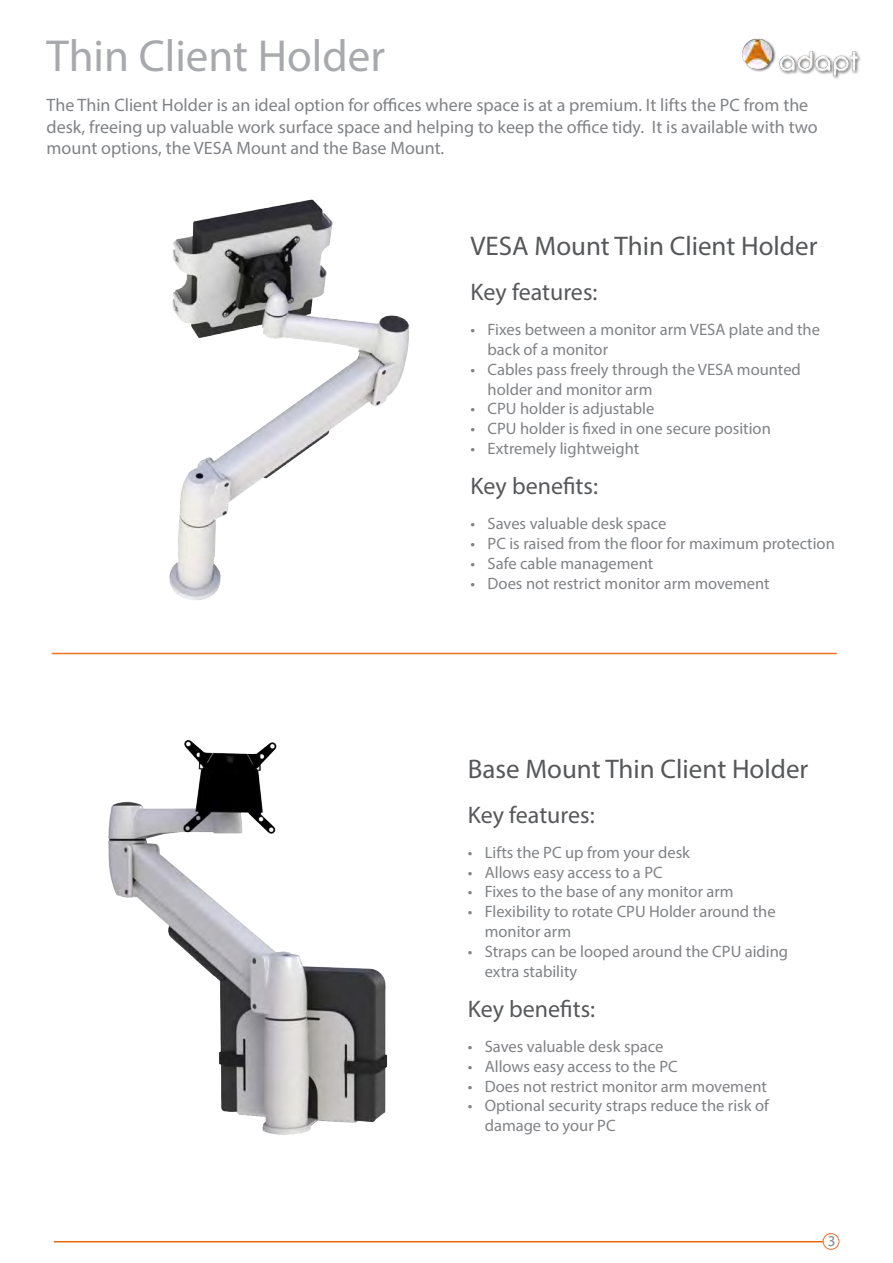
<style>
.page{position:relative;width:893px;height:1263px;background:#fff}
.page>*{position:absolute;margin:0;border:0;box-sizing:border-box;transform-origin:0 0}
.t1{font:45px "Myriad Pro";color:#a8a9ad}
.Bullet_Point__Produc{font:27px "Myriad Pro";color:#57585a}
.Bullet_Point__Produc-2{font:24px "Myriad Pro";color:#57585a}
.Bullet_Point__Produc-3{font:18px/21.6px "Myriad Pro";color:#808285}
.t2{font:16.5px/19.8px "Myriad Pro";color:#808285}
.t3{font:15px "Myriad Pro";color:#808285}
</style>
<div class="page">
<hr style="left:54px;top:1241px;width:769px;height:1px;background:#eb6608">
<img style="left:742px;top:38px;width:119px;height:41px">
<div style="left:823px;top:1233px;width:16px;height:17px;border:1px solid #f36e23;border-radius:50%"></div>
<img style="left:169px;top:199px;width:241px;height:401px">
<img style="left:108px;top:740px;width:280px;height:395px">
<hr style="left:52px;top:653px;width:785px;height:1px;background:#f36e21">
<p class="t1" style="left:47px;top:28px;width:340px">Thin Client Holder</p>
<p class="Bullet_Point__Produc-3" style="left:47px;top:94px;width:773px">The Thin Client Holder is an ideal option for offices where space is at a premium. It lifts the PC from the desk, freeing up valuable work surface space and helping to keep the office tidy. It is available with two mount options, the VESA Mount and the Base Mount.</p>
<p class="Bullet_Point__Produc" style="left:471px;top:230px;width:348px">VESA Mount Thin Client Holder</p>
<p class="Bullet_Point__Produc-2" style="left:471px;top:277px;width:128px">Key features:</p>
<p class="t2" style="left:488px;top:319px;width:334px;text-indent:-17px">• Fixes between a monitor arm VESA plate and the back of a monitor</p>
<p class="t2" style="left:488px;top:359px;width:315px;text-indent:-17px">• Cables pass freely through the VESA mounted holder and monitor arm</p>
<p class="t2" style="left:471px;top:399px;width:185px">• CPU holder is adjustable</p>
<p class="t2" style="left:471px;top:418px;width:302px">• CPU holder is fixed in one secure position</p>
<p class="t2" style="left:471px;top:438px;width:170px">• Extremely lightweight</p>
<p class="Bullet_Point__Produc-2" style="left:471px;top:472px;width:129px">Key benefits:</p>
<p class="t2" style="left:471px;top:513px;width:197px">• Saves valuable desk space</p>
<p class="t2" style="left:471px;top:533px;width:366px">• PC is raised from the floor for maximum protection</p>
<p class="t2" style="left:471px;top:553px;width:184px">• Safe cable management</p>
<p class="t2" style="left:471px;top:573px;width:301px">• Does not restrict monitor arm movement</p>
<p class="Bullet_Point__Produc" style="left:468px;top:752px;width:342px">Base Mount Thin Client Holder</p>
<p class="Bullet_Point__Produc-2" style="left:468px;top:800px;width:128px">Key features:</p>
<p class="t2" style="left:468px;top:842px;width:224px">• Lifts the PC up from your desk</p>
<p class="t2" style="left:468px;top:862px;width:196px">• Allows easy access to a PC</p>
<p class="t2" style="left:468px;top:882px;width:267px">• Fixes to the base of any monitor arm</p>
<p class="t2" style="left:485px;top:901px;width:292px;text-indent:-17px">• Flexibility to rotate CPU Holder around the monitor arm</p>
<p class="t2" style="left:485px;top:941px;width:305px;text-indent:-17px">• Straps can be looped around the CPU aiding extra stability</p>
<p class="Bullet_Point__Produc-2" style="left:468px;top:994px;width:129px">Key benefits:</p>
<p class="t2" style="left:468px;top:1036px;width:197px">• Saves valuable desk space</p>
<p class="t2" style="left:468px;top:1056px;width:211px">• Allows easy access to the PC</p>
<p class="t2" style="left:468px;top:1076px;width:301px">• Does not restrict monitor arm movement</p>
<p class="t2" style="left:485px;top:1096px;width:286px;text-indent:-17px">• Optional security straps reduce the risk of damage to your PC</p>
<p class="t3" style="left:828px;top:1231px;width:9px">3</p>
</div>
